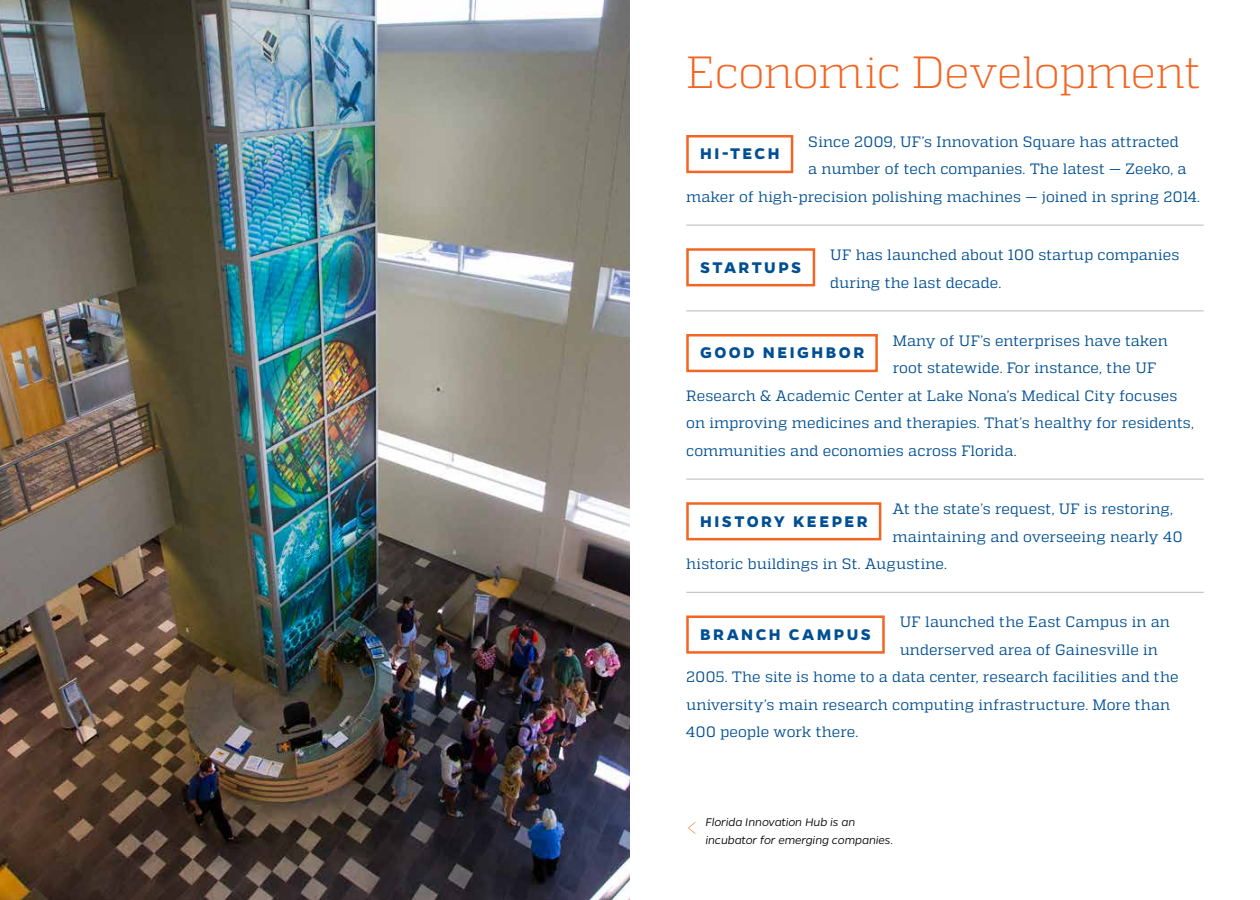
<style>
.page{position:relative;width:1260px;height:900px;background:#fff}
.page>*{position:absolute;margin:0;border:0;box-sizing:border-box;transform-origin:0 0}
.t1{font:300 45px "Quadon";letter-spacing:-.01em;color:#f26522}
.t2{font:100 30px "Gentona";color:#f26522}
.t3{font:700 17.5px "Gentona";letter-spacing:.14em;color:#004f93}
.t4{font:15px/27.5px "Quadon";letter-spacing:.005em;color:#004f93}
.t5{font:italic 300 12.5px/17.5px "Gentona";letter-spacing:-.01em;color:#000}
</style>
<div class="page">
<img style="left:0;top:0;width:630px;height:900px">
<div style="left:686px;top:135px;width:107px;height:38px;border:2px solid #f26522"></div>
<div style="left:686px;top:334px;width:192px;height:38px;border:2px solid #f26522"></div>
<div style="left:686px;top:502px;width:195px;height:38px;border:2px solid #f26522"></div>
<div style="left:686px;top:615px;width:199px;height:39px;border:2px solid #f26522"></div>
<div style="left:686px;top:248px;width:129px;height:38px;border:2px solid #f26522"></div>
<hr style="left:686px;top:224px;width:518px;height:2px;background:#c7c8ca">
<hr style="left:686px;top:310px;width:518px;height:1px;background:#c7c8ca">
<hr style="left:686px;top:478px;width:518px;height:2px;background:#c7c8ca">
<hr style="left:686px;top:592px;width:518px;height:1px;background:#c7c8ca">
<h1 class="t1" style="left:686px;top:47px;width:516px">Economic Development</h1>
<p class="t4" style="left:808px;top:128px;width:372px">Since 2009, UF’s Innovation Square has attracted</p>
<p class="t4" style="left:808px;top:155px;width:380px">a number of tech companies. The latest — Zeeko, a</p>
<p class="t4" style="left:686px;top:183px;width:515px">maker of high-precision polishing machines — joined in spring 2014.</p>
<p class="t3" style="left:700px;top:144px;width:81px">HI-TECH</p>
<p class="t3" style="left:700px;top:257px;width:103px">STARTUPS</p>
<p class="t4" style="left:830px;top:241px;width:351px">UF has launched about 100 startup companies during the last decade.</p>
<p class="t4" style="left:893px;top:327px;width:276px">Many of UF’s enterprises have taken</p>
<p class="t4" style="left:893px;top:354px;width:265px">root statewide. For instance, the UF</p>
<p class="t4" style="left:686px;top:382px;width:493px">Research &amp; Academic Center at Lake Nona’s Medical City focuses</p>
<p class="t4" style="left:686px;top:409px;width:509px">on improving medicines and therapies. That’s healthy for residents,</p>
<p class="t4" style="left:686px;top:437px;width:332px">communities and economies across Florida.</p>
<p class="t3" style="left:700px;top:343px;width:165px">GOOD NEIGHBOR</p>
<p class="t4" style="left:893px;top:495px;width:282px">At the state’s request, UF is restoring,</p>
<p class="t4" style="left:893px;top:523px;width:291px">maintaining and overseeing nearly 40</p>
<p class="t4" style="left:686px;top:550px;width:262px">historic buildings in St. Augustine.</p>
<p class="t3" style="left:700px;top:511px;width:169px">HISTORY KEEPER</p>
<p class="t4" style="left:900px;top:608px;width:272px">UF launched the East Campus in an</p>
<p class="t4" style="left:900px;top:636px;width:260px">underserved area of Gainesville in</p>
<p class="t4" style="left:686px;top:663px;width:494px">2005. The site is home to a data center, research facilities and the</p>
<p class="t4" style="left:686px;top:691px;width:485px">university’s main research computing infrastructure. More than</p>
<p class="t4" style="left:686px;top:718px;width:174px">400 people work there.</p>
<p class="t3" style="left:700px;top:624px;width:172px">BRANCH CAMPUS</p>
<h2 class="t2" style="left:686px;top:809px;width:13px">&lt;</h2>
<p class="t5" style="left:705px;top:813px;width:190px">Florida Innovation Hub is an incubator for emerging companies.</p>
</div>
